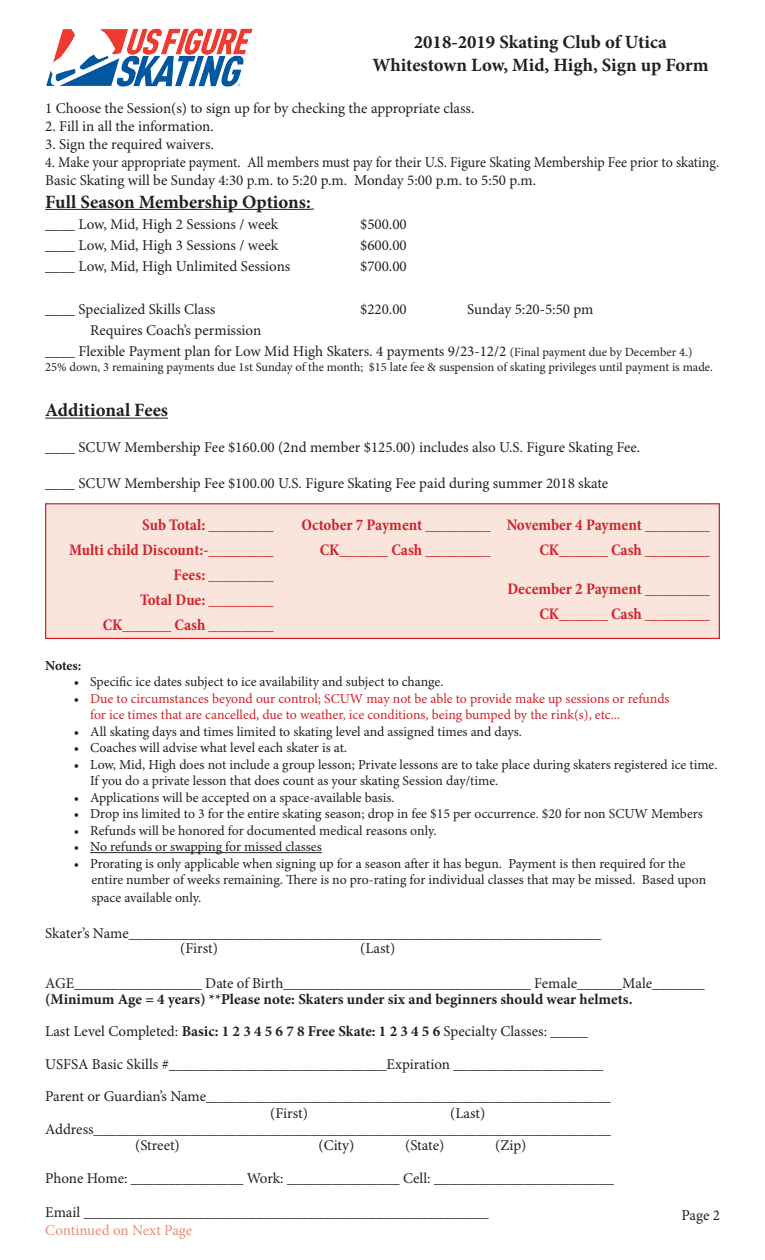
<style>
.page{position:relative;width:765px;height:1260px;background:#fff}
.page>*{position:absolute;margin:0;border:0;box-sizing:border-box;transform-origin:0 0}
.t1{font:700 18.75px/22.5px "Minion Pro";color:#231f20;text-align:center}
.t2{font:700 condensed 16.25px/25px "Minion Pro";color:#d1232a;text-align:right}
.t3{font:15px/32.5px "Minion Pro";color:#231f20}
.t4{font:15px/18px "Minion Pro";color:#231f20;scale:.93 1}
.t5{font:15px "Minion Pro";letter-spacing:-.005em;color:#e59279}
.t6{font:13.75px/16.5px "Minion Pro";color:#231f20}
.t7{font:13.75px/16.5px "Minion Pro";color:#d1232a}
.t8{font:700 13.75px "Minion Pro";letter-spacing:-.01em;color:#231f20}
.t9{font:12.5px "Minion Pro";color:#231f20}
.s1{font-size:12.5px}
.s2{color:#231f20}
.s3{font-weight:700}
</style>
<div class="page">
<hr style="left:45px;top:209px;width:266px;height:1px;background:#231f20">
<hr style="left:45px;top:418px;width:123px;height:1px;background:#231f20">
<hr style="left:90px;top:852px;width:232px;height:1px;background:#231f20">
<img style="left:46px;top:28px;width:207px;height:59px">
<div style="left:45px;top:503px;width:675px;height:136px;background:#f9e5dc;border:1px solid #d1232a"></div>
<p class="t1" style="left:372px;top:32px;width:338px">2018-2019 Skating Club of Utica<br>Whitestown Low, Mid, High, Sign up Form</p>
<p class="t3" style="left:45px;top:93px;width:431px">1 Choose the Session(s) to sign up for by checking the appropriate class.</p>
<p class="t3" style="left:45px;top:111px;width:170px">2. Fill in all the information.</p>
<p class="t3" style="left:45px;top:129px;width:170px">3. Sign the required waivers.</p>
<p class="t4" style="left:45px;top:154px;width:726px">4. Make your appropriate payment. All members must pay for their U.S. Figure Skating Membership Fee prior to skating.<br>Basic Skating will be Sunday 4:30 p.m. to 5:20 p.m. Monday 5:00 p.m. to 5:50 p.m.</p>
<p class="t1" style="left:45px;top:191px;width:267px">Full Season Membership Options:</p>
<p class="t3" style="left:45px;top:208px;width:235px">____ Low, Mid, High 2 Sessions / week</p>
<p class="t3" style="left:360px;top:208px;width:48px">$500.00</p>
<p class="t3" style="left:45px;top:230px;width:235px">____ Low, Mid, High 3 Sessions / week</p>
<p class="t3" style="left:360px;top:230px;width:48px">$600.00</p>
<p class="t3" style="left:45px;top:251px;width:247px">____ Low, Mid, High Unlimited Sessions</p>
<p class="t3" style="left:360px;top:251px;width:48px">$700.00</p>
<p class="t3" style="left:45px;top:293px;width:172px">____ Specialized Skills Class</p>
<p class="t3" style="left:360px;top:293px;width:48px">$220.00</p>
<p class="t3" style="left:467px;top:293px;width:128px">Sunday 5:20-5:50 pm</p>
<p class="t3" style="left:45px;top:320px;width:649px;line-height:21.2px;text-indent:45px">Requires Coach’s permission<br>____ Flexible Payment plan for Low Mid High Skaters. 4 payments 9/23-12/2 <span class="s1">(Final payment due by December 4.)</span></p>
<p class="t9" style="left:45px;top:360px;width:669px">25% down, 3 remaining payments due 1st Sunday of the month; $15 late fee &amp; suspension of skating privileges until payment is made.</p>
<p class="t1" style="left:45px;top:400px;width:124px">Additional Fees</p>
<p class="t3" style="left:45px;top:432px;width:597px">____ SCUW Membership Fee $160.00 (2nd member $125.00) includes also U.S. Figure Skating Fee.</p>
<p class="t3" style="left:45px;top:468px;width:565px">____ SCUW Membership Fee $100.00 U.S. Figure Skating Fee paid during summer 2018 skate</p>
<p class="t2" style="left:69px;top:512px;width:206px">Sub Total: ________<br>Multi child Discount:-________<br>Fees: ________<br>Total Due: ________<br>CK______ Cash ________</p>
<p class="t2" style="left:301px;top:512px;width:191px">October 7 Payment ________<br>CK______ Cash ________</p>
<p class="t2" style="left:507px;top:512px;width:205px">November 4 Payment ________<br>CK______ Cash ________</p>
<p class="t2" style="left:507px;top:576px;width:204px">December 2 Payment ________<br>CK______ Cash ________</p>
<p class="t8" style="left:45px;top:657px;width:38px">Notes:</p>
<p class="t6" style="left:74px;top:674px;width:371px">• Specific ice dates subject to ice availability and subject to change.</p>
<p class="t7" style="left:90px;top:691px;width:581px;text-indent:-16px"><span class="s2">•</span> Due to circumstances beyond our control; SCUW may not be able to provide make up sessions or refunds for ice times that are cancelled, due to weather, ice conditions, being bumped by the rink(s), etc...</p>
<p class="t6" style="left:74px;top:724px;width:450px">• All skating days and times limited to skating level and assigned times and days.</p>
<p class="t6" style="left:74px;top:740px;width:275px">• Coaches will advise what level each skater is at.</p>
<p class="t6" style="left:90px;top:757px;width:629px;text-indent:-16px">• Low, Mid, High does not include a group lesson; Private lessons are to take place during skaters registered ice time.<br>If you do a private lesson that does count as your skating Session day/time.</p>
<p class="t6" style="left:74px;top:790px;width:322px">• Applications will be accepted on a space-available basis.</p>
<p class="t6" style="left:74px;top:806px;width:631px">• Drop ins limited to 3 for the entire skating season; drop in fee $15 per occurrence. $20 for non SCUW Members</p>
<p class="t6" style="left:74px;top:823px;width:364px">• Refunds will be honored for documented medical reasons only.</p>
<p class="t6" style="left:74px;top:839px;width:249px">• No refunds or swapping for missed classes</p>
<p class="t6" style="left:91px;top:856px;width:616px;text-indent:-18px">• Prorating is only applicable when signing up for a season after it has begun. Payment is then required for the entire number of weeks remaining. There is no pro-rating for individual classes that may be missed. Based upon</p>
<p class="t6" style="left:91px;top:890px;width:111px">space available only.</p>
<p class="t3" style="left:180px;top:927px;width:423px;line-height:15px;text-indent:-135px">Skater’s Name_______________________________________________________________ (First)</p>
<p class="t3" style="left:360px;top:933px;width:37px">(Last)</p>
<p class="t3" style="left:45px;top:967px;width:661px">AGE_________________ Date of Birth_________________________________ Female______Male_______</p>
<p class="t3" style="left:45px;top:983px;width:589px"><span class="s3">(Minimum Age = 4 years) **Please note: Skaters under six and beginners should wear helmets.<br></span>Last Level Completed: <span class="s3">Basic: 1 2 3 4 5 6 7 8 Free Skate: 1 2 3 4 5 6</span> Specialty Classes: _____ USFSA Basic Skills #_____________________________Expiration ____________________ Parent or Guardian’s Name______________________________________________________</p>
<p class="t3" style="left:270px;top:1097px;width:39px">(First)</p>
<p class="t3" style="left:450px;top:1097px;width:37px">(Last)</p>
<p class="t3" style="left:45px;top:1113px;width:567px">Address_____________________________________________________________________</p>
<p class="t3" style="left:135px;top:1130px;width:46px">(Street)</p>
<p class="t3" style="left:319px;top:1130px;width:37px">(City)</p>
<p class="t3" style="left:405px;top:1130px;width:41px">(State)</p>
<p class="t3" style="left:45px;top:1130px;width:570px;text-indent:450px">(Zip)<br>Phone Home: _______________ Work: _______________ Cell: ________________________</p>
<p class="t3" style="left:45px;top:1196px;width:445px">Email ______________________________________________________</p>
<p class="t5" style="left:45px;top:1221px;width:149px">Continued on Next Page</p>
<p class="t3" style="left:681px;top:1199px;width:40px">Page 2</p>
</div>
